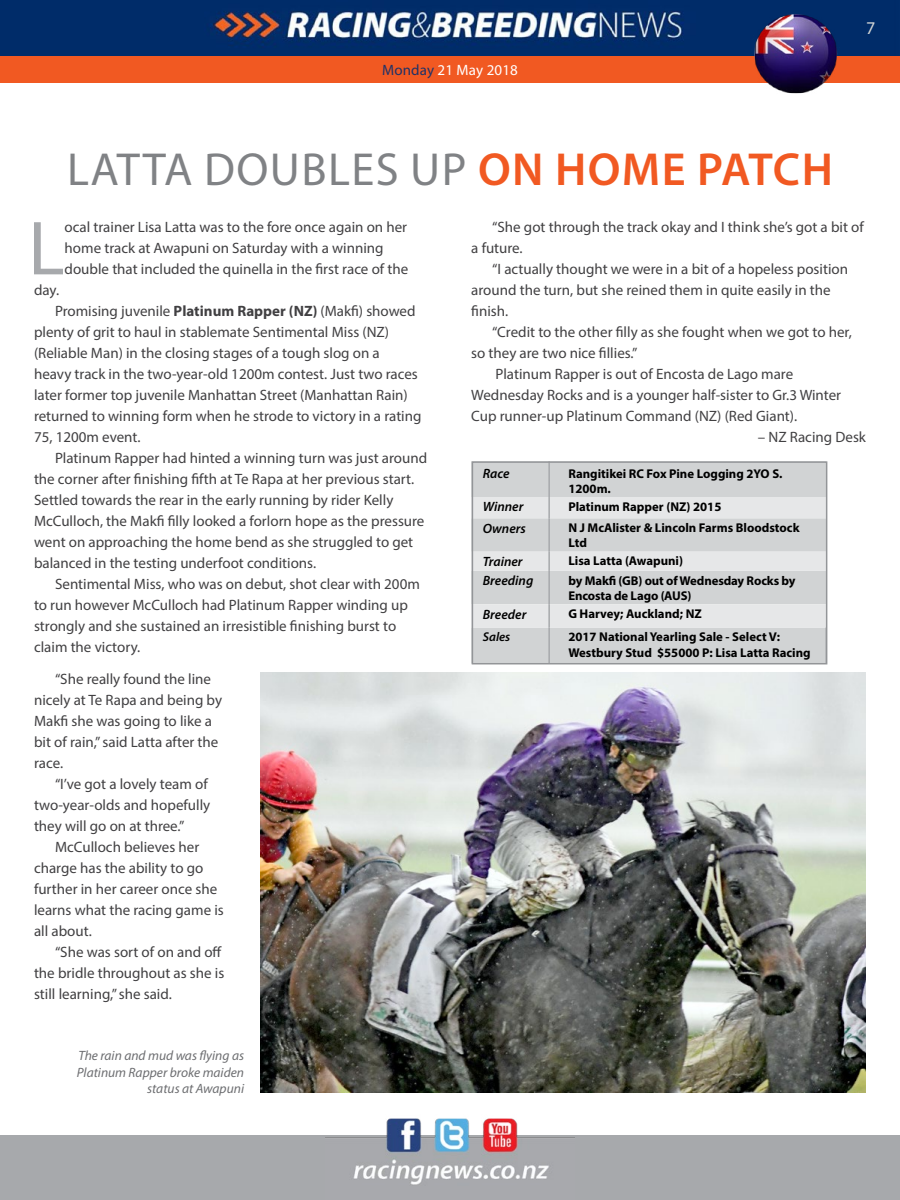
<style>
.page{position:relative;width:900px;height:1200px;background:#fff}
.page>*{position:absolute;margin:0;border:0;box-sizing:border-box;transform-origin:0 0}
.t1{font:77.25px "Myriad Pro";color:#a7a9ac}
.t2{font:600 46.5px "Myriad Pro";letter-spacing:-.005em;color:#f15922}
.t3{font:46.5px "Myriad Pro";color:#808285}
.t4{font:18px "Myriad Pro";color:#d1d4d4}
.t5{font:15px/21px "Myriad Pro";color:#414042}
.t6{font:15px "Myriad Pro";letter-spacing:.01em;color:#fff}
.t7{font:italic 13.5px/16.2px "Myriad Pro";color:#6d6e71;text-align:right}
.t8{font:italic 600 13.5px "Myriad Pro";color:#000}
.t9{font:700 12.75px/15.3px "Myriad Pro";color:#000}
.t10{font:italic 600 12.75px "Myriad Pro";color:#000}
.s1{color:#203267}
.s2{font-weight:400;color:#808285}
.s3{font-weight:700}
</style>
<div class="page">
<div style="left:0;top:1136px;width:900px;height:64px;background:#a7a9ac"></div>
<img style="left:325px;top:1118px;width:250px;height:67px">
<div style="left:0;top:56px;width:900px;height:27px;background:#f15922"></div>
<img style="left:0;top:0;width:900px;height:56px">
<img style="left:260px;top:673px;width:606px;height:420px">
<img style="left:752px;top:12px;width:88px;height:82px">
<div style="left:471px;top:461px;width:353px;height:203px;background:#d1d3d4"></div>
<svg style="left:471px;top:497px;width:353px;height:131px;background:#dbdcdd"></svg>
<hr style="left:548px;top:461px;width:2px;height:36px;background:#a7a9ac">
<hr style="left:548px;top:497px;width:2px;height:21px;background:#a7a9ac">
<hr style="left:548px;top:518px;width:2px;height:34px;background:#a7a9ac">
<svg style="left:548px;top:552px;width:2px;height:19px"></svg>
<hr style="left:548px;top:571px;width:2px;height:33px;background:#a7a9ac">
<hr style="left:548px;top:604px;width:2px;height:24px;background:#a7a9ac">
<hr style="left:548px;top:628px;width:2px;height:36px;background:#a7a9ac">
<div style="left:472px;top:461px;width:355px;height:203px;border:2px solid #939598"></div>
<p class="t6" style="left:382px;top:61px;width:137px"><span class="s1">Monday</span> 21 May 2018</p>
<h2 class="t3" style="left:67px;top:141px;width:26px">Latta</h2>
<h2 class="t2" style="left:204px;top:140px;width:630px"><span class="s2">doubles up</span> ON HOME PATCH</h2>
<p class="t4" style="left:866px;top:17px;width:11px">7</p>
<h1 class="t1" style="left:28px;top:201px;width:30px">L</h1>
<p class="t5" style="left:65px;top:217px;width:345px">ocal trainer Lisa Latta was to the fore once again on her home track at Awapuni on Saturday with a winning double that included the quinella in the first race of the</p>
<p class="t5" style="left:34px;top:280px;width:27px">day.</p>
<p class="t5" style="left:55px;top:301px;width:362px">Promising juvenile <span class="s3">Platinum Rapper (NZ)</span> (Makfi) showed</p>
<p class="t5" style="left:34px;top:322px;width:357px">plenty of grit to haul in stablemate Sentimental Miss (NZ)</p>
<p class="t5" style="left:34px;top:343px;width:347px">(Reliable Man) in the closing stages of a tough slog on a</p>
<p class="t5" style="left:34px;top:364px;width:385px">heavy track in the two-year-old 1200m contest. Just two races</p>
<p class="t5" style="left:34px;top:385px;width:375px">later former top juvenile Manhattan Street (Manhattan Rain)</p>
<p class="t5" style="left:34px;top:406px;width:389px">returned to winning form when he strode to victory in a rating</p>
<p class="t5" style="left:34px;top:427px;width:108px">75, 1200m event.</p>
<p class="t5" style="left:55px;top:448px;width:374px">Platinum Rapper had hinted a winning turn was just around</p>
<p class="t5" style="left:34px;top:469px;width:382px">the corner after finishing fifth at Te Rapa at her previous start.</p>
<p class="t5" style="left:34px;top:490px;width:361px">Settled towards the rear in the early running by rider Kelly</p>
<p class="t5" style="left:34px;top:511px;width:392px">McCulloch, the Makfi filly looked a forlorn hope as the pressure</p>
<p class="t5" style="left:34px;top:532px;width:381px">went on approaching the home bend as she struggled to get</p>
<p class="t5" style="left:34px;top:553px;width:284px">balanced in the testing underfoot conditions.</p>
<p class="t5" style="left:55px;top:574px;width:366px">Sentimental Miss, who was on debut, shot clear with 200m</p>
<p class="t5" style="left:34px;top:595px;width:375px">to run however McCulloch had Platinum Rapper winding up</p>
<p class="t5" style="left:34px;top:616px;width:364px">strongly and she sustained an irresistible finishing burst to</p>
<p class="t5" style="left:34px;top:637px;width:108px">claim the victory.</p>
<p class="t5" style="left:34px;top:668px;width:190px;text-indent:21px">“She really found the line nicely at Te Rapa and being by<br>Makfi she was going to like a bit of rain,” said Latta after the race.</p>
<p class="t5" style="left:34px;top:773px;width:178px;text-indent:21px">“I’ve got a lovely team of two-year-olds and hopefully they will go on at three.”</p>
<p class="t5" style="left:34px;top:836px;width:191px;text-indent:21px">McCulloch believes her charge has the ability to go further in her career once she learns what the racing game is all about.</p>
<p class="t5" style="left:34px;top:941px;width:192px;text-indent:21px">“She was sort of on and off the bridle throughout as she is still learning,” she said.</p>
<p class="t7" style="left:77px;top:1048px;width:169px">The rain and mud was flying as<br>Platinum Rapper broke maiden status at Awapuni</p>
<p class="t5" style="left:471px;top:217px;width:394px;text-indent:21px">“She got through the track okay and I think she’s got a bit of a future.</p>
<p class="t5" style="left:471px;top:259px;width:378px;text-indent:21px">“I actually thought we were in a bit of a hopeless position around the turn, but she reined them in quite easily in the finish.</p>
<p class="t5" style="left:492px;top:322px;width:361px">“Credit to the other filly as she fought when we got to her,</p>
<p class="t5" style="left:471px;top:343px;width:168px">so they are two nice fillies.”</p>
<p class="t5" style="left:495px;top:364px;width:299px">Platinum Rapper is out of Encosta de Lago mare</p>
<p class="t5" style="left:471px;top:385px;width:371px">Wednesday Rocks and is a younger half-sister to Gr.3 Winter</p>
<p class="t5" style="left:471px;top:406px;width:328px">Cup runner-up Platinum Command (NZ) (Red Giant).</p>
<p class="t5" style="left:758px;top:427px;width:110px">– NZ Racing Desk</p>
<p class="t8" style="left:483px;top:465px;width:28px">Race</p>
<p class="t9" style="left:568px;top:465px;width:216px">Rangitikei RC Fox Pine Logging 2YO S.<br>1200m.</p>
<p class="t8" style="left:483px;top:498px;width:42px">Winner</p>
<p class="t9" style="left:568px;top:498px;width:155px">Platinum Rapper (NZ) 2015</p>
<p class="t8" style="left:483px;top:520px;width:45px">Owners</p>
<p class="t9" style="left:568px;top:520px;width:233px">N J McAlister &amp; Lincoln Farms Bloodstock<br>Ltd</p>
<p class="t8" style="left:483px;top:553px;width:41px">Trainer</p>
<p class="t9" style="left:568px;top:553px;width:116px">Lisa Latta (Awapuni)</p>
<p class="t8" style="left:483px;top:572px;width:52px">Breeding</p>
<p class="t9" style="left:568px;top:572px;width:229px">by Makfi (GB) out of Wednesday Rocks by<br>Encosta de Lago (AUS)</p>
<p class="t8" style="left:483px;top:605px;width:45px">Breeder</p>
<p class="t9" style="left:568px;top:606px;width:135px">G Harvey; Auckland; NZ</p>
<p class="t10" style="left:483px;top:629px;width:29px">Sales</p>
<p class="t9" style="left:568px;top:629px;width:244px">2017 National Yearling Sale - Select V:<br>Westbury Stud $55000 P: Lisa Latta Racing</p>
</div>
